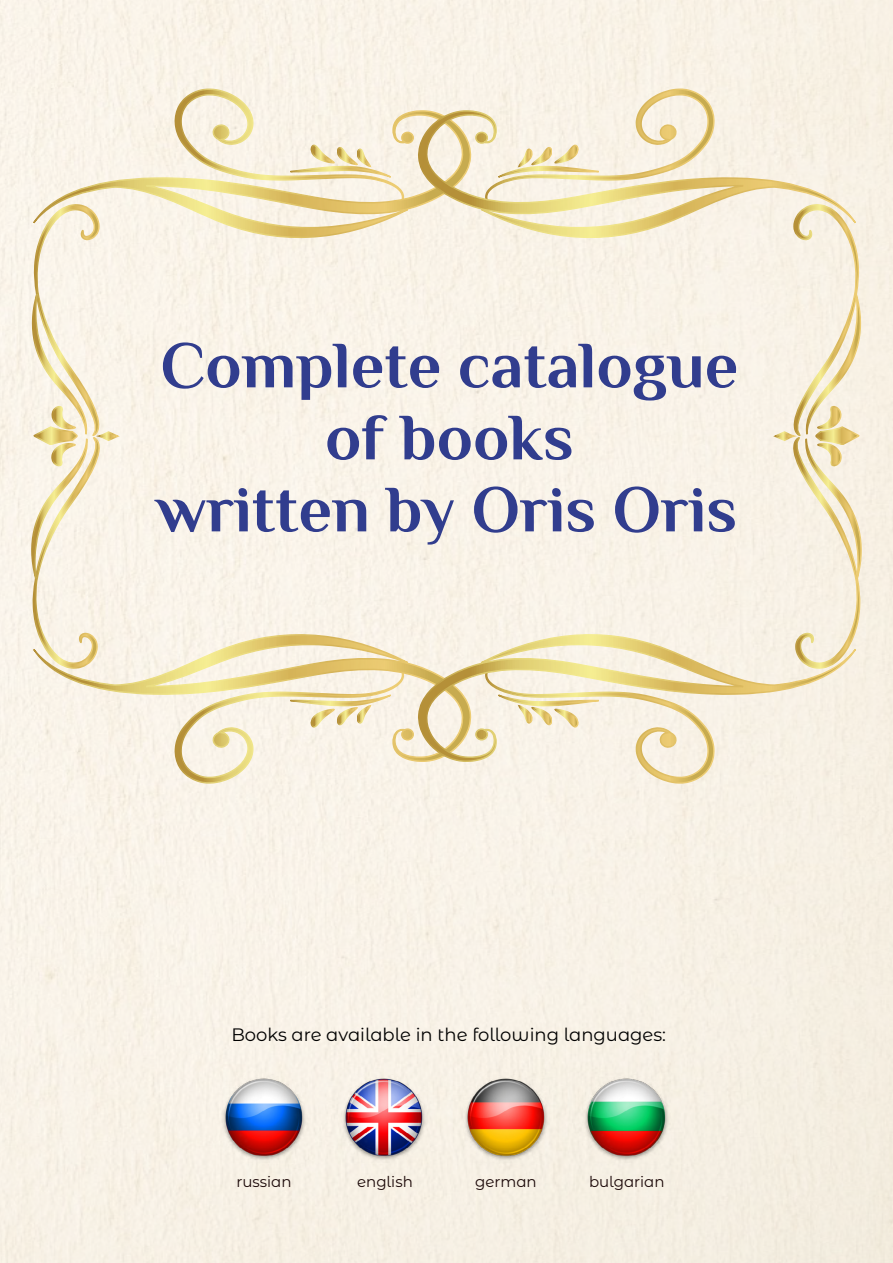
<style>
.page{position:relative;width:893px;height:1263px;background:#fff}
.page>*{position:absolute;margin:0;border:0;box-sizing:border-box;transform-origin:0 0}
.t1{font:700 66px/72px "Philosopher";color:#313d8e;text-align:center}
.Заголовок_1{font:700 54px/64.8px "Benguiat";color:#25256f;text-align:center}
.t2{font:18px "Montserrat Alternates";color:#000}
.t3{font:15px "Montserrat Alternates";color:#1b0808}
</style>
<div class="page">
<svg style="left:773px;top:203px;width:90px;height:467px;background:#f4ead4"></svg>
<svg style="left:32px;top:69px;width:385px;height:170px;background:#f5ecd4"></svg>
<svg style="left:417px;top:69px;width:440px;height:170px;background:#f3e9cf"></svg>
<svg style="left:32px;top:633px;width:385px;height:152px;background:#f4ebd2"></svg>
<svg style="left:417px;top:633px;width:440px;height:152px;background:#f2e8cd"></svg>
<svg style="left:30px;top:203px;width:90px;height:467px;background:#f6eed9"></svg>
<img style="left:220px;top:1075px;width:88px;height:87px">
<img style="left:340px;top:1075px;width:88px;height:87px">
<img style="left:462px;top:1075px;width:88px;height:87px">
<img style="left:583px;top:1075px;width:88px;height:87px">
<p class="t1" style="left:155px;top:329px;width:584px">Complete catalogue of books<br>written by Oris Oris</p>
<p class="Заголовок_1" style="left:124px;top:367px;width:647px">OF BOOKS WRITTEN BY<br>ORIS ORIS</p>
<p class="t2" style="left:231px;top:1022px;width:436px">Books are available in the following languages:</p>
<p class="t3" style="left:236px;top:1171px;width:57px">russian</p>
<p class="t3" style="left:357px;top:1171px;width:57px">english</p>
<p class="t3" style="left:475px;top:1171px;width:63px">german</p>
<p class="t3" style="left:589px;top:1171px;width:77px">bulgarian</p>
</div>
